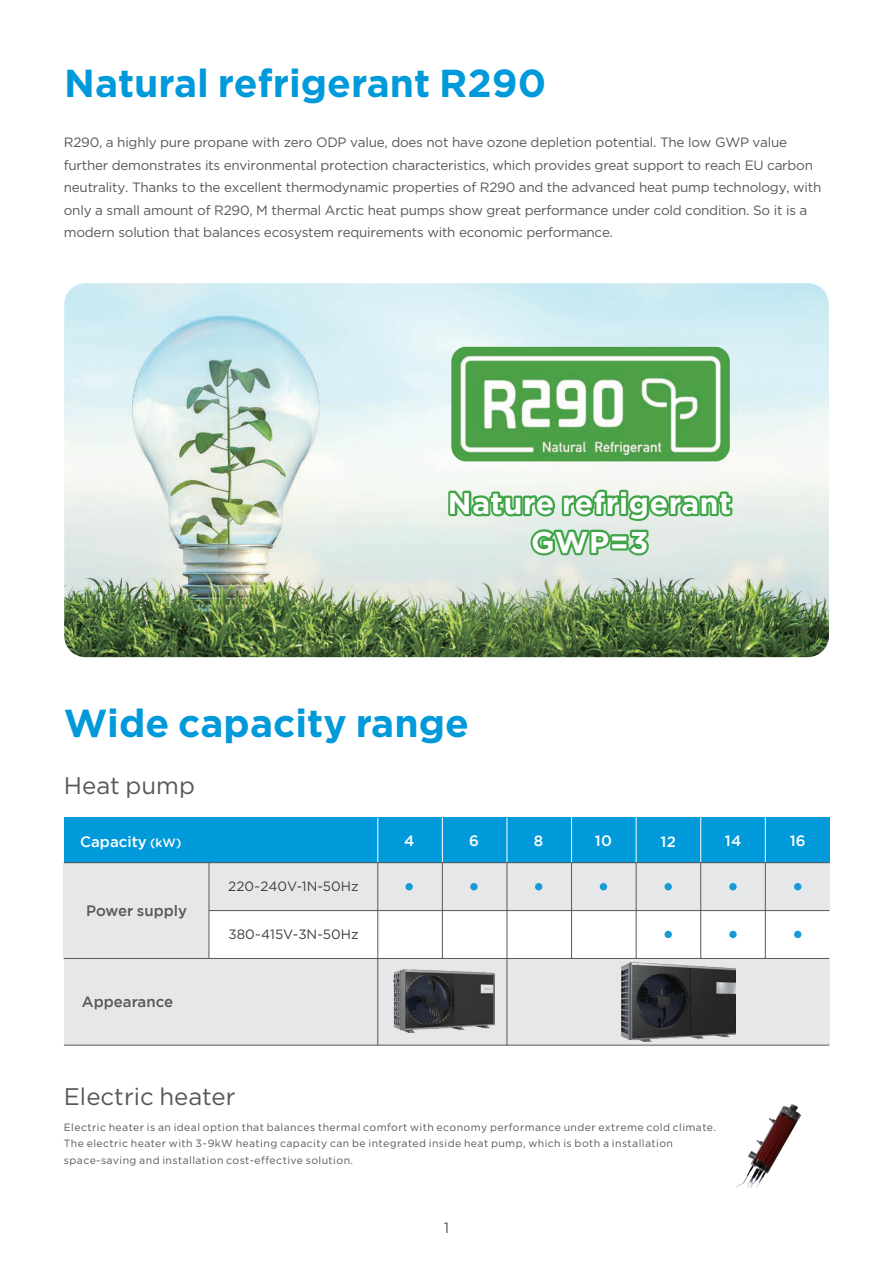
<style>
.page{position:relative;width:893px;height:1263px;background:#fff}
.page>*{position:absolute;margin:0;border:0;box-sizing:border-box;transform-origin:0 0}
.t1{font:700 39px "Gotham HTF";color:#0099da}
.t2{font:700 30px/39px "Gotham HTF";letter-spacing:.02em;color:#fff;text-align:center}
.t3{font:24px "Gotham";color:#57585a}
.t4{font:500 15px "Gotham";color:#fff}
.t5{font:500 15px "Gotham";color:#57585a}
.t6{font:15px "Gotham";color:#57585a}
.t7{font:13.5px/22.5px "Gotham";letter-spacing:-.02em;color:#57585a}
.t8{font:13.5px "Gotham";color:#3e3e3f}
.t9{font:10.5px/16.5px "Gotham";letter-spacing:.04em;color:#57585a}
.s1{font-size:12px}
</style>
<div class="page">
<div style="left:64px;top:958px;width:765px;height:87px;background:#e6e7e9"></div>
<hr style="left:64px;top:1045px;width:765px;height:1px;background:#57585a">
<hr style="left:378px;top:958px;width:1px;height:87px;background:#57585a">
<hr style="left:507px;top:958px;width:1px;height:87px;background:#57585a">
<div style="left:64px;top:817px;width:765px;height:46px;background:#0099da"></div>
<div style="left:64px;top:863px;width:145px;height:95px;background:#e6e7e9"></div>
<div style="left:209px;top:863px;width:620px;height:47px;background:#e6e7e9"></div>
<div style="left:405px;top:883px;width:8px;height:7px;background:#179ad7;border-radius:50%"></div>
<div style="left:470px;top:883px;width:8px;height:7px;background:#179ad7;border-radius:50%"></div>
<div style="left:535px;top:883px;width:7px;height:7px;background:#179ad7;border-radius:50%"></div>
<div style="left:600px;top:883px;width:7px;height:7px;background:#179ad7;border-radius:50%"></div>
<div style="left:664px;top:883px;width:8px;height:7px;background:#179ad7;border-radius:50%"></div>
<div style="left:729px;top:883px;width:8px;height:7px;background:#179ad7;border-radius:50%"></div>
<div style="left:794px;top:883px;width:7px;height:7px;background:#179ad7;border-radius:50%"></div>
<div style="left:664px;top:931px;width:8px;height:7px;background:#179ad7;border-radius:50%"></div>
<div style="left:729px;top:931px;width:8px;height:7px;background:#179ad7;border-radius:50%"></div>
<div style="left:794px;top:931px;width:7px;height:7px;background:#179ad7;border-radius:50%"></div>
<hr style="left:209px;top:910px;width:620px;height:1px;background:#57585a">
<hr style="left:64px;top:958px;width:765px;height:1px;background:#57585a">
<hr style="left:442px;top:863px;width:1px;height:95px;background:#57585a">
<hr style="left:507px;top:863px;width:1px;height:95px;background:#57585a">
<hr style="left:378px;top:863px;width:1px;height:95px;background:#57585a">
<hr style="left:571px;top:863px;width:1px;height:95px;background:#57585a">
<hr style="left:636px;top:863px;width:1px;height:95px;background:#57585a">
<hr style="left:700px;top:863px;width:1px;height:95px;background:#57585a">
<hr style="left:765px;top:863px;width:1px;height:95px;background:#57585a">
<hr style="left:378px;top:817px;width:1px;height:46px;background:#fff">
<hr style="left:442px;top:817px;width:1px;height:46px;background:#fff">
<hr style="left:507px;top:818px;width:1px;height:45px;background:#fff">
<hr style="left:571px;top:817px;width:1px;height:46px;background:#fff">
<hr style="left:636px;top:817px;width:1px;height:46px;background:#fff">
<hr style="left:700px;top:817px;width:1px;height:46px;background:#fff">
<hr style="left:765px;top:817px;width:1px;height:46px;background:#fff">
<hr style="left:64px;top:862px;width:765px;height:1px;background:#57585a">
<hr style="left:209px;top:863px;width:1px;height:95px;background:#57585a">
<img style="left:393px;top:970px;width:101px;height:62px">
<img style="left:622px;top:962px;width:114px;height:79px">
<img style="left:736px;top:1104px;width:65px;height:84px">
<img style="left:64px;top:283px;width:765px;height:374px">
<img style="left:434px;top:330px;width:329px;height:146px">
<svg style="left:446px;top:487px;width:290px;height:74px;background:#a8d2ad"></svg>
<h1 class="t1" style="left:64px;top:60px;width:484px">Natural refrigerant R290</h1>
<p class="t7" style="left:64px;top:131px;width:759px">R290, a highly pure propane with zero ODP value, does not have ozone depletion potential. The low GWP value further demonstrates its environmental protection characteristics, which provides great support to reach EU carbon neutrality. Thanks to the excellent thermodynamic properties of R290 and the advanced heat pump technology, with only a small amount of R290, M thermal Arctic heat pumps show great performance under cold condition. So it is a modern solution that balances ecosystem requirements with economic performance.</p>
<h2 class="t2" style="left:448px;top:483px;width:285px">Nature refrigerant<br>GWP=3</h2>
<h1 class="t1" style="left:64px;top:700px;width:407px">Wide capacity range</h1>
<h3 class="t3" style="left:64px;top:773px;width:133px">Heat pump</h3>
<p class="t4" style="left:80px;top:833px;width:103px">Capacity <span class="s1">(kW)</span></p>
<p class="t4" style="left:404px;top:833px;width:12px">4</p>
<p class="t5" style="left:86px;top:902px;width:102px">Power supply</p>
<p class="t5" style="left:82px;top:993px;width:93px">Appearance</p>
<p class="t8" style="left:228px;top:879px;width:132px">220~240V-1N-50Hz</p>
<p class="t8" style="left:228px;top:927px;width:132px">380~415V-3N-50Hz</p>
<h3 class="t3" style="left:64px;top:1083px;width:173px">Electric heater</h3>
<p class="t4" style="left:469px;top:832px;width:11px">6</p>
<p class="t4" style="left:534px;top:832px;width:11px">8</p>
<p class="t4" style="left:595px;top:832px;width:19px">10</p>
<p class="t4" style="left:660px;top:833px;width:17px">12</p>
<p class="t4" style="left:725px;top:833px;width:18px">14</p>
<p class="t9" style="left:64px;top:1119px;width:654px">Electric heater is an ideal option that balances thermal comfort with economy performance under extreme cold climate.<br>The electric heater with 3~9kW heating capacity can be integrated inside heat pump, which is both a installation space-saving and installation cost-effective solution.</p>
<p class="t6" style="left:444px;top:1219px;width:7px">1</p>
<p class="t4" style="left:790px;top:833px;width:18px">16</p>
</div>
